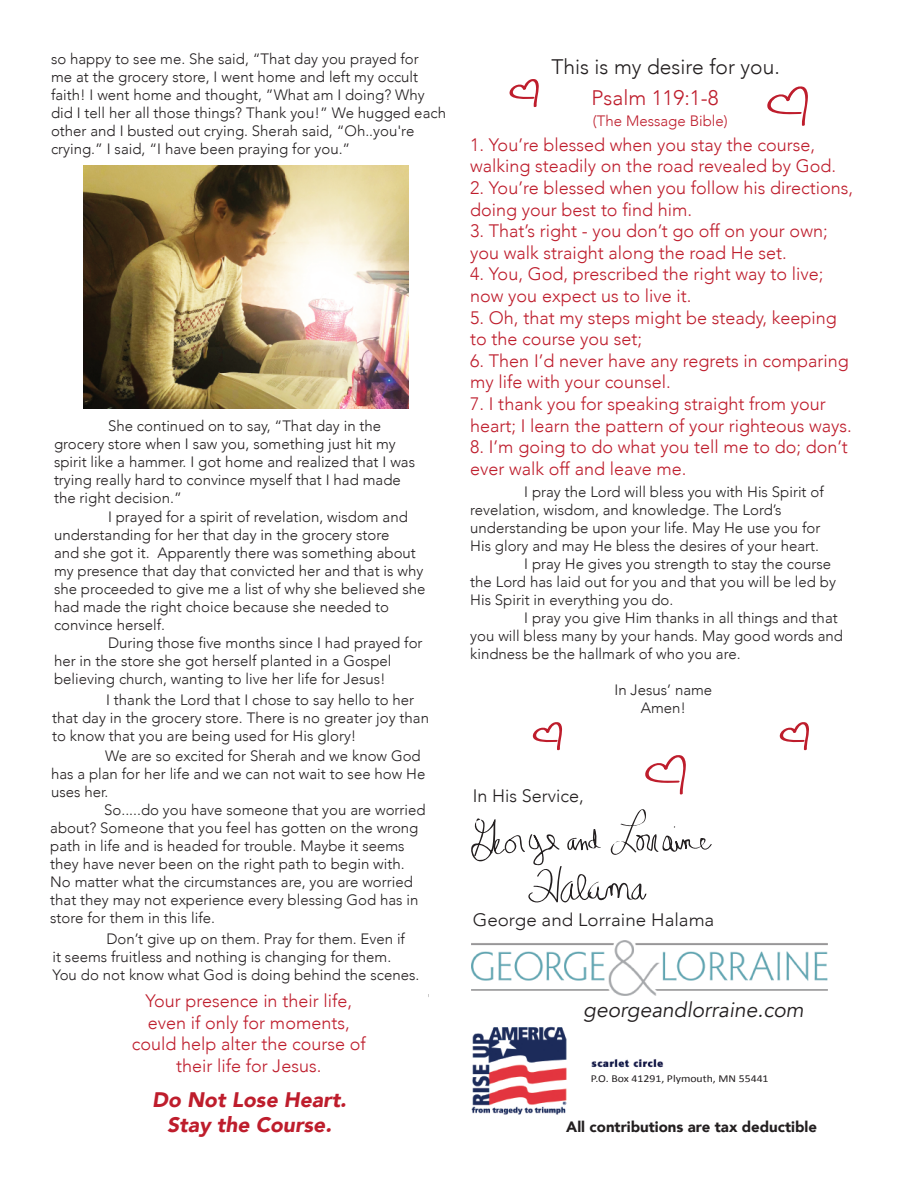
<style>
.page{position:relative;width:918px;height:1188px;background:#fff}
.page>*{position:absolute;margin:0;border:0;box-sizing:border-box;transform-origin:0 0}
.t1{font:italic 900 21px/25.2px "Avenir";color:#be1d2c;text-align:center}
.t2{font:italic 21px "Avenir";color:#231f20}
.t3{font:300 21px "Avenir";color:#231f20}
.t4{font:300 21px "Avenir";color:#be1d2c}
.t5{font:300 18px/21.6px "Avenir";color:#be1d2c}
.t6{font:300 18px "Avenir";color:#231f20;scale:1.04 1}
.t7{font:300 18px "Avenir";color:#231f20}
.t8{font:300 15px/18px "Avenir";color:#231f20}
.t9{font:900 15px "Avenir";color:#231f20}
.t10{font:300 15px "Avenir";color:#be1d2c}
.t11{font:10.65px "Calibri";color:#231f20;scale:1.11 1}
</style>
<div class="page">
<img style="left:471px;top:995px;width:193px;height:120px">
<div style="left:583px;top:1071px;width:255px;height:28px;background:#fff"></div>
<img style="left:471px;top:940px;width:356px;height:55px">
<svg style="left:471px;top:809px;width:241px;height:94px"></svg>
<svg style="left:509px;top:79px;width:30px;height:28px"></svg>
<svg style="left:767px;top:86px;width:41px;height:40px"></svg>
<svg style="left:532px;top:722px;width:30px;height:29px"></svg>
<svg style="left:645px;top:755px;width:41px;height:40px"></svg>
<svg style="left:779px;top:722px;width:30px;height:29px"></svg>
<img style="left:83px;top:165px;width:326px;height:244px">
<p class="t8" style="left:51px;top:50px;width:397px">so happy to see me. She said, “That day you prayed for<br>me at the grocery store, I went home and left my occult faith! I went home and thought, ”What am I doing? Why did I tell her all those things? Thank you!” We hugged each other and I busted out crying. Sherah said, “Oh..you're crying.” I said, “I have been praying for you.”</p>
<p class="t8" style="left:54px;top:417px;width:363px;text-indent:54px">She continued on to say, “That day in the grocery store when I saw you, something just hit my spirit like a hammer. I got home and realized that I was trying really hard to convince myself that I had made the right decision.”</p>
<p class="t8" style="left:54px;top:508px;width:373px;text-indent:54px">I prayed for a spirit of revelation, wisdom and understanding for her that day in the grocery store<br>and she got it. Apparently there was something about my presence that day that convicted her and that is why she proceeded to give me a list of why she believed she had made the right choice because she needed to convince herself.</p>
<p class="t8" style="left:54px;top:634px;width:370px;text-indent:54px">During those five months since I had prayed for her in the store she got herself planted in a Gospel believing church, wanting to live her life for Jesus!</p>
<p class="t8" style="left:52px;top:691px;width:378px;text-indent:54px">I thank the Lord that I chose to say hello to her that day in the grocery store. There is no greater joy than to know that you are being used for His glory!</p>
<p class="t8" style="left:51px;top:747px;width:376px;text-indent:54px">We are so excited for Sherah and we know God has a plan for her life and we can not wait to see how He uses her.</p>
<p class="t8" style="left:50px;top:801px;width:377px;text-indent:54px">So.....do you have someone that you are worried about? Someone that you feel has gotten on the wrong path in life and is headed for trouble. Maybe it seems they have never been on the right path to begin with.<br>No matter what the circumstances are, you are worried that they may not experience every blessing God has in store for them in this life.</p>
<p class="t8" style="left:52px;top:930px;width:368px;text-indent:54px">Don’t give up on them. Pray for them. Even if<br>it seems fruitless and nothing is changing for them.<br>You do not know what God is doing behind the scenes.</p>
<p class="t5" style="left:132px;top:990px;width:236px;text-align:center">Your presence in their life, even if only for moments, could help alter the course of their life for Jesus.</p>
<h1 class="t1" style="left:152px;top:1087px;width:196px">Do Not Lose Heart.<br>Stay the Course.</h1>
<h1 class="t3" style="left:551px;top:55px;width:230px">This is my desire for you.</h1>
<h1 class="t4" style="left:591px;top:85px;width:129px">Psalm 119:1-8</h1>
<p class="t10" style="left:593px;top:112px;width:136px">(The Message Bible)</p>
<p class="t5" style="left:470px;top:134px;width:367px">1. You’re blessed when you stay the course, walking steadily on the road revealed by God.</p>
<p class="t5" style="left:470px;top:177px;width:385px">2. You’re blessed when you follow his directions, doing your best to find him.</p>
<p class="t5" style="left:470px;top:220px;width:359px">3. That’s right - you don’t go off on your own; you walk straight along the road He set.</p>
<p class="t5" style="left:470px;top:263px;width:355px">4. You, God, prescribed the right way to live; now you expect us to live it.</p>
<p class="t5" style="left:470px;top:307px;width:368px">5. Oh, that my steps might be steady, keeping to the course you set;</p>
<p class="t5" style="left:470px;top:350px;width:380px">6. Then I’d never have any regrets in comparing my life with your counsel.</p>
<p class="t5" style="left:470px;top:393px;width:383px">7. I thank you for speaking straight from your heart; I learn the pattern of your righteous ways.</p>
<p class="t5" style="left:470px;top:436px;width:379px">8. I’m going to do what you tell me to do; don’t ever walk off and leave me.</p>
<p class="t8" style="left:524px;top:483px;width:301px">I pray the Lord will bless you with His Spirit of</p>
<p class="t8" style="left:470px;top:501px;width:313px">revelation, wisdom, and knowledge. The Lord’s</p>
<p class="t8" style="left:470px;top:519px;width:352px">understanding be upon your life. May He use you for</p>
<p class="t8" style="left:470px;top:537px;width:350px">His glory and may He bless the desires of your heart.</p>
<p class="t8" style="left:524px;top:555px;width:308px">I pray He gives you strength to stay the course</p>
<p class="t8" style="left:470px;top:573px;width:367px">the Lord has laid out for you and that you will be led by</p>
<p class="t8" style="left:470px;top:591px;width:205px">His Spirit in everything you do.</p>
<p class="t8" style="left:524px;top:609px;width:315px">I pray you give Him thanks in all things and that</p>
<p class="t8" style="left:470px;top:627px;width:374px">you will bless many by your hands. May good words and</p>
<p class="t8" style="left:470px;top:645px;width:272px">kindness be the hallmark of who you are.</p>
<p class="t8" style="left:614px;top:681px;width:99px;text-align:center">In Jesus’ name<br>Amen!</p>
<p class="t7" style="left:473px;top:785px;width:113px">In His Service,</p>
<p class="t6" style="left:473px;top:909px;width:234px">George and Lorraine Halama</p>
<h1 class="t2" style="left:583px;top:998px;width:222px">georgeandlorraine.com</h1>
<p class="t11" style="left:591px;top:1072px;width:162px">P.O. Box 41291, Plymouth, MN 55441</p>
<p class="t9" style="left:566px;top:1114px;width:252px">All contributions are tax deductible</p>
</div>
